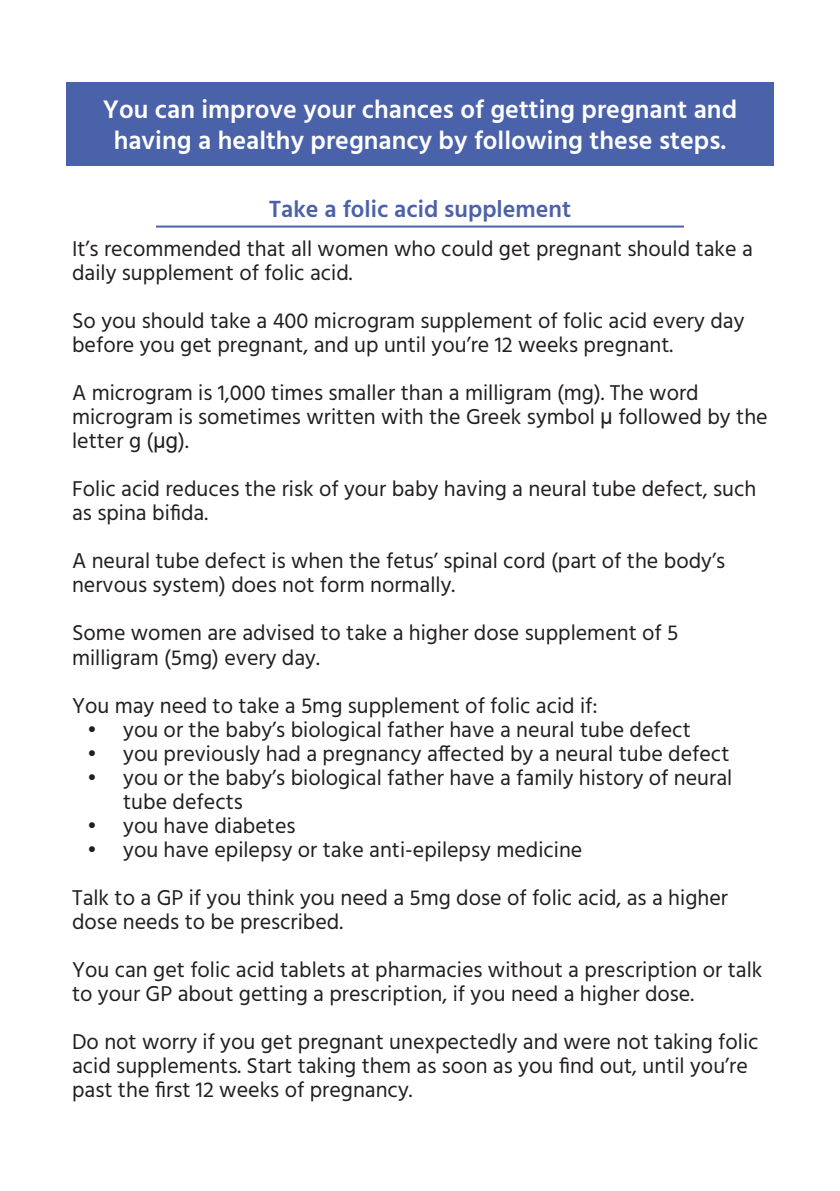
<style>
.page{position:relative;width:840px;height:1191px;background:#fff}
.page>*{position:absolute;margin:0;border:0;box-sizing:border-box;transform-origin:0 0}
.t1{font:600 26px "Hind";color:#fff}
.t2{font:600 24px "Hind";color:#4c62a8}
.t3{font:22px/24px "Hind";color:#231f20}
.s1{font-family:"Arial"}
</style>
<div class="page">
<div style="left:66px;top:82px;width:707px;height:84px;background:#4a62aa"></div>
<hr style="left:156px;top:225px;width:527px;height:2px;background:#4a62aa">
<p class="t1" style="left:103px;top:91px;width:635px">You can improve your chances of getting pregnant and</p>
<p class="t1" style="left:114px;top:122px;width:613px">having a healthy pregnancy by following these steps.</p>
<p class="t2" style="left:268px;top:192px;width:304px">Take a folic acid supplement</p>
<p class="t3" style="left:72px;top:238px;width:682px">It’s recommended that all women who could get pregnant should take a daily supplement of folic acid.</p>
<p class="t3" style="left:72px;top:310px;width:673px">So you should take a 400 microgram supplement of folic acid every day before you get pregnant, and up until you’re 12 weeks pregnant.</p>
<p class="t3" style="left:72px;top:382px;width:696px">A microgram is 1,000 times smaller than a milligram (mg). The word microgram is sometimes written with the Greek symbol <span class="s1">μ</span> followed by the letter g (<span class="s1">μg</span>).</p>
<p class="t3" style="left:72px;top:478px;width:685px">Folic acid reduces the risk of your baby having a neural tube defect, such as spina bifida.</p>
<p class="t3" style="left:72px;top:550px;width:654px">A neural tube defect is when the fetus’ spinal cord (part of the body’s nervous system) does not form normally.</p>
<p class="t3" style="left:72px;top:622px;width:607px">Some women are advised to take a higher dose supplement of 5 milligram (5mg) every day.</p>
<p class="t3" style="left:72px;top:694px;width:526px">You may need to take a 5mg supplement of folic acid if:</p>
<p class="t3" style="left:87px;top:718px;width:604px">• you or the baby’s biological father have a neural tube defect</p>
<p class="t3" style="left:87px;top:742px;width:643px">• you previously had a pregnancy affected by a neural tube defect</p>
<p class="t3" style="left:123px;top:766px;width:610px;text-indent:-36px">• you or the baby’s biological father have a family history of neural tube defects</p>
<p class="t3" style="left:87px;top:814px;width:210px">• you have diabetes</p>
<p class="t3" style="left:87px;top:838px;width:496px">• you have epilepsy or take anti-epilepsy medicine</p>
<p class="t3" style="left:72px;top:886px;width:657px">Talk to a GP if you think you need a 5mg dose of folic acid, as a higher dose needs to be prescribed.</p>
<p class="t3" style="left:72px;top:958px;width:691px">You can get folic acid tablets at pharmacies without a prescription or talk to your GP about getting a prescription, if you need a higher dose.</p>
<p class="t3" style="left:72px;top:1030px;width:687px">Do not worry if you get pregnant unexpectedly and were not taking folic acid supplements. Start taking them as soon as you find out, until you’re past the first 12 weeks of pregnancy.</p>
</div>
